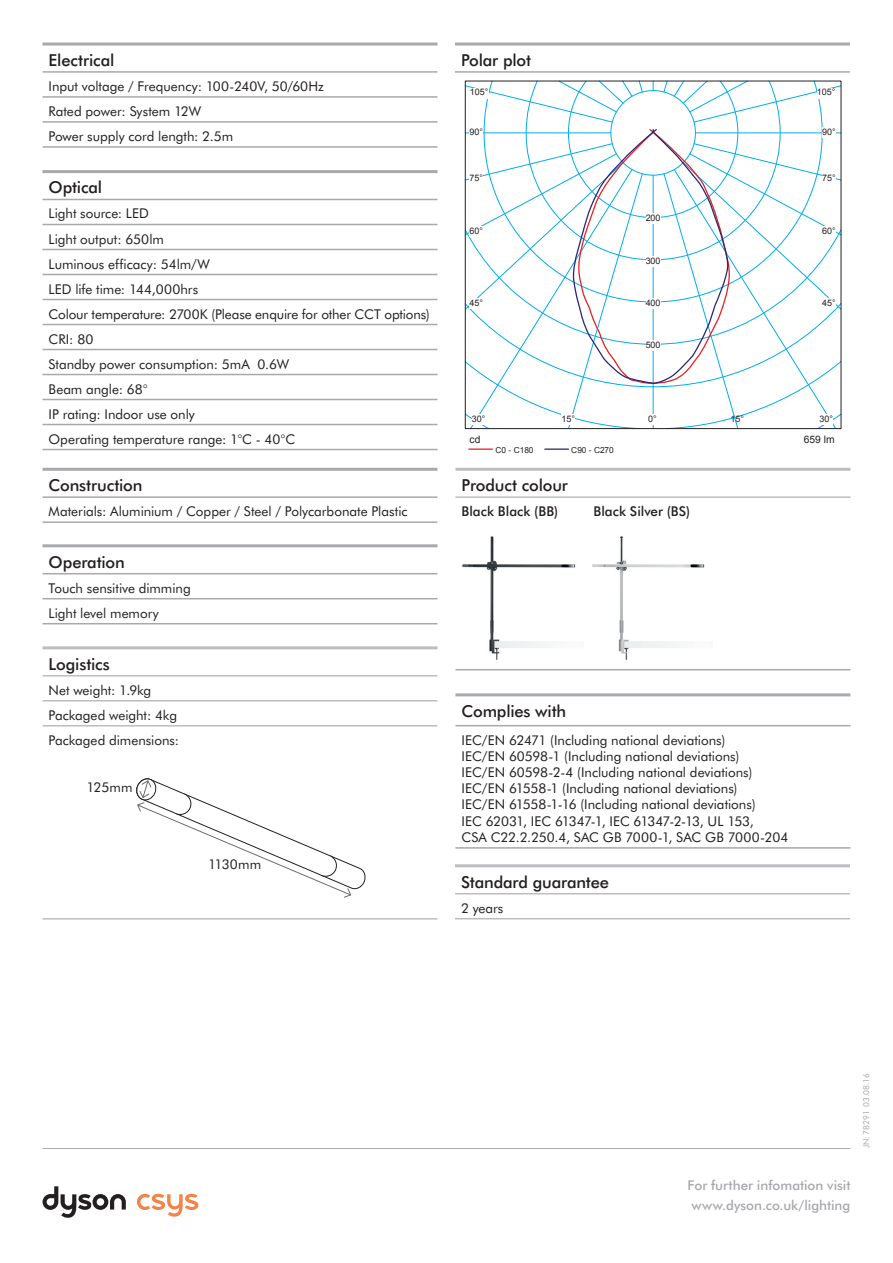
<style>
.page{position:relative;width:893px;height:1263px;background:#fff}
.page>*{position:absolute;margin:0;border:0;box-sizing:border-box;transform-origin:0 0}
.Table_Header{font:500 16.5px "Futura BT";letter-spacing:-.01em;color:#231f20}
.Table_Content{font:13.5px/16.2px "Futura BT";color:#231f20}
.t1{font:500 13.5px/19.5px "Futura BT";color:#a8a9ad;text-align:center}
.Table_Content-2{font:500 13.5px "Futura BT";letter-spacing:.005em;color:#231f20}
.Box_Dimension_Text{font:13.5px "Futura BT";letter-spacing:.005em;color:#231f20}
.t2{font:10.2px "Arial";color:#231f20}
.t3{font:9px "Arial";color:#231f20}
.t4{font:8.4px "Arial";color:#231f20}
.t5{font:8.25px "Futura BT";color:#a8a9ad}
</style>
<div class="page">
<hr style="left:43px;top:1148px;width:807px;height:1px;background:#a8a9ad">
<svg style="left:43px;top:1186px;width:83px;height:32px"></svg>
<svg style="left:137px;top:1194px;width:61px;height:23px"></svg>
<img style="left:588px;top:536px;width:125px;height:135px">
<img style="left:455px;top:536px;width:128px;height:135px">
<svg style="left:136px;top:778px;width:230px;height:120px"></svg>
<hr style="left:455px;top:669px;width:395px;height:1px;background:#a8a9ad">
<svg style="left:465px;top:80px;width:376px;height:349px"></svg>
<div style="left:819px;top:414px;width:14px;height:11px;background:#fff"></div>
<div style="left:817px;top:88px;width:18px;height:10px;background:#fff"></div>
<div style="left:822px;top:298px;width:14px;height:11px;background:#fff"></div>
<div style="left:822px;top:226px;width:14px;height:11px;background:#fff"></div>
<div style="left:822px;top:173px;width:14px;height:11px;background:#fff"></div>
<div style="left:822px;top:127px;width:14px;height:11px;background:#fff"></div>
<div style="left:472px;top:414px;width:13px;height:11px;background:#fff"></div>
<div style="left:561px;top:414px;width:14px;height:11px;background:#fff"></div>
<div style="left:648px;top:414px;width:9px;height:11px;background:#fff"></div>
<div style="left:646px;top:340px;width:15px;height:11px;background:#fff"></div>
<div style="left:646px;top:298px;width:15px;height:11px;background:#fff"></div>
<div style="left:646px;top:256px;width:15px;height:10px;background:#fff"></div>
<div style="left:646px;top:213px;width:15px;height:11px;background:#fff"></div>
<div style="left:470px;top:88px;width:18px;height:10px;background:#fff"></div>
<div style="left:470px;top:298px;width:13px;height:11px;background:#fff"></div>
<div style="left:470px;top:226px;width:13px;height:11px;background:#fff"></div>
<div style="left:470px;top:173px;width:13px;height:11px;background:#fff"></div>
<div style="left:470px;top:127px;width:13px;height:11px;background:#fff"></div>
<hr style="left:469px;top:448px;width:23px;height:2px;background:#ee1d23">
<hr style="left:545px;top:448px;width:23px;height:2px;background:#2b2773">
<hr style="left:455px;top:468px;width:395px;height:3px;background:#bcbdc0">
<hr style="left:455px;top:496px;width:395px;height:2px;background:#bcbdc0">
<hr style="left:455px;top:43px;width:395px;height:3px;background:#a8a9ad">
<hr style="left:455px;top:71px;width:395px;height:2px;background:#a8a9ad">
<hr style="left:43px;top:43px;width:394px;height:3px;background:#a8a9ad">
<hr style="left:43px;top:71px;width:394px;height:2px;background:#a8a9ad">
<hr style="left:43px;top:96px;width:394px;height:2px;background:#a8a9ad">
<hr style="left:43px;top:121px;width:394px;height:2px;background:#a8a9ad">
<hr style="left:43px;top:146px;width:394px;height:2px;background:#a8a9ad">
<hr style="left:455px;top:864px;width:395px;height:3px;background:#bcbdc0">
<hr style="left:455px;top:893px;width:395px;height:1px;background:#bcbdc0">
<hr style="left:455px;top:918px;width:395px;height:1px;background:#bcbdc0">
<hr style="left:43px;top:646px;width:394px;height:3px;background:#bcbdc0">
<hr style="left:43px;top:675px;width:394px;height:1px;background:#bcbdc0">
<hr style="left:43px;top:700px;width:394px;height:1px;background:#bcbdc0">
<hr style="left:43px;top:725px;width:394px;height:1px;background:#bcbdc0">
<hr style="left:43px;top:918px;width:394px;height:1px;background:#bcbdc0">
<hr style="left:43px;top:170px;width:394px;height:3px;background:#a8a9ad">
<hr style="left:43px;top:199px;width:394px;height:1px;background:#a8a9ad">
<hr style="left:43px;top:224px;width:394px;height:1px;background:#a8a9ad">
<hr style="left:43px;top:249px;width:394px;height:1px;background:#a8a9ad">
<hr style="left:43px;top:274px;width:394px;height:1px;background:#a8a9ad">
<hr style="left:43px;top:299px;width:394px;height:1px;background:#a8a9ad">
<hr style="left:43px;top:324px;width:394px;height:1px;background:#a8a9ad">
<hr style="left:43px;top:349px;width:394px;height:1px;background:#a8a9ad">
<hr style="left:43px;top:374px;width:394px;height:1px;background:#a8a9ad">
<hr style="left:43px;top:399px;width:394px;height:1px;background:#a8a9ad">
<hr style="left:43px;top:424px;width:394px;height:1px;background:#a8a9ad">
<hr style="left:43px;top:449px;width:394px;height:1px;background:#a8a9ad">
<hr style="left:455px;top:693px;width:395px;height:3px;background:#a8a9ad">
<hr style="left:455px;top:725px;width:395px;height:1px;background:#a8a9ad">
<hr style="left:455px;top:847px;width:395px;height:2px;background:#a8a9ad">
<hr style="left:43px;top:468px;width:394px;height:3px;background:#a8a9ad">
<hr style="left:43px;top:496px;width:394px;height:2px;background:#a8a9ad">
<hr style="left:43px;top:521px;width:394px;height:2px;background:#a8a9ad">
<hr style="left:43px;top:544px;width:394px;height:3px;background:#a8a9ad">
<hr style="left:43px;top:573px;width:394px;height:1px;background:#a8a9ad">
<hr style="left:43px;top:598px;width:394px;height:1px;background:#a8a9ad">
<hr style="left:43px;top:623px;width:394px;height:1px;background:#a8a9ad">
<p class="Table_Header" style="left:49px;top:49px;width:67px">Electrical</p>
<p class="Table_Header" style="left:461px;top:49px;width:72px">Polar plot</p>
<p class="Table_Content" style="left:49px;top:78px;width:277px">Input voltage / Frequency: 100-240V, 50/60Hz</p>
<p class="Table_Content" style="left:49px;top:103px;width:154px">Rated power: System 12W</p>
<p class="Table_Content" style="left:49px;top:128px;width:186px">Power supply cord length: 2.5m</p>
<p class="t3" style="left:470px;top:86px;width:20px">105°</p>
<p class="t3" style="left:470px;top:126px;width:15px">90°</p>
<p class="t3" style="left:817px;top:86px;width:20px">105°</p>
<p class="t3" style="left:822px;top:126px;width:15px">90°</p>
<p class="Table_Header" style="left:49px;top:177px;width:55px">Optical</p>
<p class="Table_Content" style="left:49px;top:205px;width:102px">Light source: LED</p>
<p class="Table_Content" style="left:49px;top:230px;width:117px">Light output: 650lm</p>
<p class="Table_Content" style="left:49px;top:255px;width:163px">Luminous efficacy: 54lm/W</p>
<p class="Table_Content" style="left:49px;top:280px;width:151px">LED life time: 144,000hrs</p>
<p class="Table_Content" style="left:49px;top:305px;width:383px">Colour temperature: 2700K (Please enquire for other CCT options)</p>
<p class="Table_Content" style="left:49px;top:330px;width:46px">CRI: 80</p>
<p class="Table_Content" style="left:49px;top:355px;width:242px">Standby power consumption: 5mA 0.6W</p>
<p class="Table_Content" style="left:49px;top:380px;width:100px">Beam angle: 68°</p>
<p class="Table_Content" style="left:49px;top:405px;width:148px">IP rating: Indoor use only</p>
<p class="Table_Content" style="left:49px;top:430px;width:248px">Operating temperature range: 1°C - 40°C</p>
<p class="Table_Header" style="left:49px;top:475px;width:95px">Construction</p>
<p class="Table_Content" style="left:49px;top:503px;width:361px">Materials: Aluminium / Copper / Steel / Polycarbonate Plastic</p>
<p class="Table_Header" style="left:49px;top:551px;width:78px">Operation</p>
<p class="Table_Content" style="left:49px;top:579px;width:144px">Touch sensitive dimming</p>
<p class="Table_Content" style="left:49px;top:604px;width:112px">Light level memory</p>
<p class="Table_Header" style="left:49px;top:653px;width:63px">Logistics</p>
<p class="Table_Content" style="left:49px;top:681px;width:104px">Net weight: 1.9kg</p>
<p class="Table_Content" style="left:49px;top:706px;width:130px">Packaged weight: 4kg</p>
<p class="Table_Content" style="left:49px;top:731px;width:132px">Packaged dimensions:</p>
<p class="Box_Dimension_Text" style="left:87px;top:778px;width:48px">125mm</p>
<p class="Box_Dimension_Text" style="left:208px;top:855px;width:55px">1130mm</p>
<p class="t3" style="left:470px;top:172px;width:15px">75°</p>
<p class="t3" style="left:822px;top:172px;width:15px">75°</p>
<p class="t3" style="left:646px;top:212px;width:16px">200</p>
<p class="t3" style="left:470px;top:225px;width:15px">60°</p>
<p class="t3" style="left:822px;top:225px;width:15px">60°</p>
<p class="t3" style="left:646px;top:254px;width:16px">300</p>
<p class="t3" style="left:470px;top:297px;width:15px">45°</p>
<p class="t3" style="left:646px;top:297px;width:16px">400</p>
<p class="t3" style="left:822px;top:297px;width:15px">45°</p>
<p class="t3" style="left:646px;top:339px;width:16px">500</p>
<p class="t3" style="left:472px;top:413px;width:15px">30°</p>
<p class="t3" style="left:561px;top:413px;width:15px">15°</p>
<p class="t2" style="left:470px;top:432px;width:12px">cd</p>
<p class="t2" style="left:804px;top:432px;width:32px">659 lm</p>
<p class="t4" style="left:496px;top:444px;width:39px">C0 - C180</p>
<p class="t4" style="left:571px;top:444px;width:44px">C90 - C270</p>
<p class="t3" style="left:648px;top:413px;width:10px">0°</p>
<p class="t3" style="left:819px;top:413px;width:15px">30°</p>
<p class="t3" style="left:731px;top:413px;width:15px">15°</p>
<p class="Table_Header" style="left:461px;top:475px;width:108px">Product colour</p>
<p class="Table_Content-2" style="left:461px;top:503px;width:98px">Black Black (BB)</p>
<p class="Table_Content-2" style="left:593px;top:503px;width:98px">Black Silver (BS)</p>
<p class="Table_Header" style="left:461px;top:700px;width:106px">Complies with</p>
<p class="Table_Content" style="left:461px;top:731px;width:292px">IEC/EN 62471 (Including national deviations)<br>IEC/EN 60598-1 (Including national deviations)<br>IEC/EN 60598-2-4 (Including national deviations)</p>
<p class="Table_Content" style="left:461px;top:780px;width:277px">IEC/EN 61558-1 (Including national deviations)</p>
<p class="Table_Content" style="left:461px;top:796px;width:296px">IEC/EN 61558-1-16 (Including national deviations)</p>
<p class="Table_Content" style="left:461px;top:812px;width:328px">IEC 62031, IEC 61347-1, IEC 61347-2-13, UL 153,<br>CSA C22.2.250.4, SAC GB 7000-1, SAC GB 7000-204</p>
<p class="Table_Header" style="left:461px;top:871px;width:150px">Standard guarantee</p>
<p class="Table_Content" style="left:461px;top:899px;width:44px">2 years</p>
<p class="t1" style="left:687px;top:1175px;width:165px">For further infomation visit www.dyson.co.uk/lighting</p>
<p class="t5" style="left:861px;top:1148px;width:77px;rotate:-90deg">JN: 78291 03.08.16</p>
</div>
